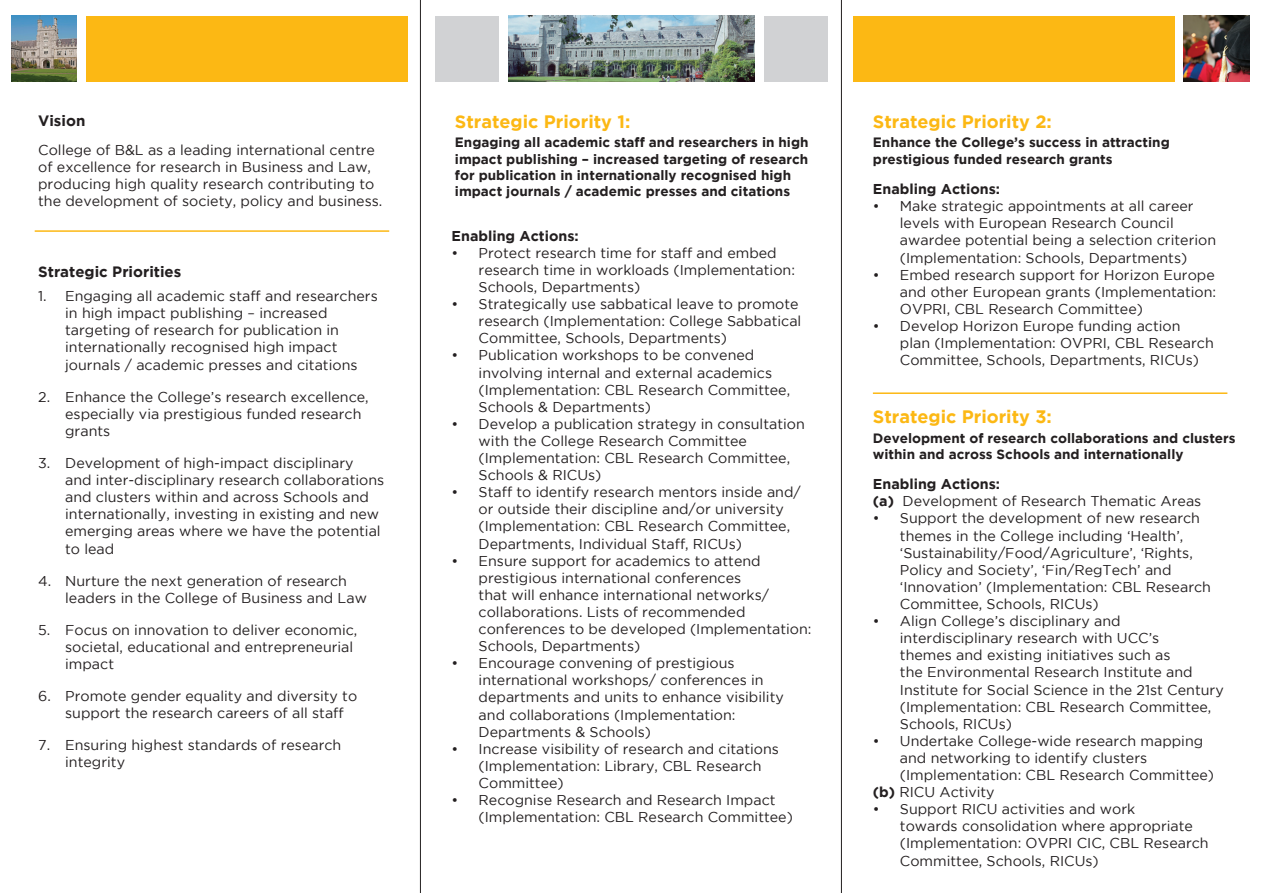
<style>
.page{position:relative;width:1263px;height:893px;background:#fff}
.page>*{position:absolute;margin:0;border:0;box-sizing:border-box;transform-origin:0 0}
.t1{font:700 18px "Gotham";color:#fcb814}
.t2{font:700 15px "Gotham";color:#231f20}
.t3{font:14.25px/17.1px "Gotham";color:#231f20}
.t4{font:700 14.25px "Gotham";color:#231f20}
.t5{font:700 13.5px/16.2px "Gotham";color:#231f20}
.s1{font-weight:700}
</style>
<div class="page">
<hr style="left:420px;top:0;width:1px;height:893px;background:#231f20">
<hr style="left:841px;top:0;width:1px;height:893px;background:#231f20">
<img style="left:1184px;top:16px;width:65px;height:65px">
<img style="left:11px;top:16px;width:66px;height:65px">
<div style="left:853px;top:16px;width:321px;height:66px;background:#fcb814"></div>
<div style="left:86px;top:16px;width:321px;height:66px;background:#fcb814"></div>
<hr style="left:35px;top:230px;width:354px;height:2px;background:#fcb814">
<hr style="left:873px;top:392px;width:354px;height:2px;background:#fcb814">
<div style="left:764px;top:16px;width:64px;height:66px;background:#d1d2d4"></div>
<div style="left:435px;top:16px;width:64px;height:66px;background:#d1d2d4"></div>
<img style="left:508px;top:16px;width:246px;height:65px">
<p class="t2" style="left:38px;top:112px;width:49px">Vision</p>
<p class="t3" style="left:38px;top:141px;width:346px">College of B&amp;L as a leading international centre of excellence for research in Business and Law, producing high quality research contributing to the development of society, policy and business.</p>
<p class="t2" style="left:38px;top:263px;width:145px">Strategic Priorities</p>
<p class="t3" style="left:65px;top:287px;width:314px;text-indent:-27px">1. Engaging all academic staff and researchers in high impact publishing – increased targeting of research for publication in internationally recognised high impact journals / academic presses and citations</p>
<p class="t3" style="left:65px;top:388px;width:305px;text-indent:-27px">2. Enhance the College’s research excellence, especially via prestigious funded research grants</p>
<p class="t3" style="left:65px;top:454px;width:321px;text-indent:-27px">3. Development of high-impact disciplinary<br>and inter-disciplinary research collaborations and clusters within and across Schools and internationally, investing in existing and new emerging areas where we have the potential to lead</p>
<p class="t3" style="left:65px;top:572px;width:303px;text-indent:-27px">4. Nurture the next generation of research leaders in the College of Business and Law</p>
<p class="t3" style="left:65px;top:621px;width:294px;text-indent:-27px">5. Focus on innovation to deliver economic, societal, educational and entrepreneurial impact</p>
<p class="t3" style="left:65px;top:687px;width:294px;text-indent:-27px">6. Promote gender equality and diversity to support the research careers of all staff</p>
<p class="t3" style="left:65px;top:736px;width:278px;text-indent:-27px">7. Ensuring highest standards of research integrity</p>
<p class="t1" style="left:455px;top:111px;width:177px">Strategic Priority 1:</p>
<p class="t5" style="left:455px;top:134px;width:355px">Engaging all academic staff and researchers in high impact publishing – increased targeting of research for publication in internationally recognised high impact journals / academic presses and citations</p>
<p class="t4" style="left:452px;top:227px;width:129px">Enabling Actions:</p>
<p class="t3" style="left:479px;top:244px;width:318px;text-indent:-27px">• Protect research time for staff and embed research time in workloads (Implementation:<br>Schools, Departments)</p>
<p class="t3" style="left:479px;top:295px;width:324px;text-indent:-27px">• Strategically use sabbatical leave to promote research (Implementation: College Sabbatical<br>Committee, Schools, Departments)</p>
<p class="t3" style="left:479px;top:347px;width:313px;text-indent:-27px">• Publication workshops to be convened involving internal and external academics (Implementation: CBL Research Committee, Schools &amp; Departments)</p>
<p class="t3" style="left:479px;top:415px;width:328px;text-indent:-27px">• Develop a publication strategy in consultation with the College Research Committee (Implementation: CBL Research Committee, Schools &amp; RICUs)</p>
<p class="t3" style="left:479px;top:483px;width:324px;text-indent:-27px">• Staff to identify research mentors inside and/ or outside their discipline and/or university (Implementation: CBL Research Committee, Departments, Individual Staff, RICUs)</p>
<p class="t3" style="left:479px;top:552px;width:334px;text-indent:-27px">• Ensure support for academics to attend prestigious international conferences<br>that will enhance international networks/ collaborations. Lists of recommended conferences to be developed (Implementation:<br>Schools, Departments)</p>
<p class="t3" style="left:479px;top:654px;width:307px;text-indent:-27px">• Encourage convening of prestigious international workshops/ conferences in departments and units to enhance visibility and collaborations (Implementation:<br>Departments &amp; Schools)</p>
<p class="t3" style="left:479px;top:740px;width:302px;text-indent:-27px">• Increase visibility of research and citations (Implementation: Library, CBL Research<br>Committee)</p>
<p class="t3" style="left:479px;top:791px;width:316px;text-indent:-27px">• Recognise Research and Research Impact (Implementation: CBL Research Committee)</p>
<p class="t1" style="left:873px;top:111px;width:181px">Strategic Priority 2:</p>
<p class="t5" style="left:873px;top:134px;width:298px">Enhance the College’s success in attracting prestigious funded research grants</p>
<p class="t4" style="left:873px;top:181px;width:129px">Enabling Actions:</p>
<p class="t3" style="left:900px;top:197px;width:318px;text-indent:-27px">• Make strategic appointments at all career levels with European Research Council awardee potential being a selection criterion (Implementation: Schools, Departments)</p>
<p class="t3" style="left:900px;top:266px;width:318px;text-align:justify;text-indent:-27px">• Embed research support for Horizon Europe and other European grants (Implementation:<br>OVPRI, CBL Research Committee)</p>
<p class="t3" style="left:900px;top:317px;width:315px;text-indent:-27px">• Develop Horizon Europe funding action plan (Implementation: OVPRI, CBL Research<br>Committee, Schools, Departments, RICUs)</p>
<p class="t1" style="left:873px;top:407px;width:181px">Strategic Priority 3:</p>
<p class="t5" style="left:873px;top:430px;width:364px">Development of research collaborations and clusters within and across Schools and internationally</p>
<p class="t4" style="left:873px;top:476px;width:129px">Enabling Actions:</p>
<p class="t3" style="left:873px;top:493px;width:330px"><span class="s1">(a)</span> Development of Research Thematic Areas</p>
<p class="t3" style="left:900px;top:510px;width:313px;text-indent:-27px">• Support the development of new research themes in the College including ‘Health’, ‘Sustainability/Food/Agriculture’, ‘Rights, Policy and Society’, ‘Fin/RegTech’ and ‘Innovation’ (Implementation: CBL Research Committee, Schools, RICUs)</p>
<p class="t3" style="left:900px;top:612px;width:325px;text-indent:-27px">• Align College’s disciplinary and interdisciplinary research with UCC’s<br>themes and existing initiatives such as<br>the Environmental Research Institute and Institute for Social Science in the 21st Century (Implementation: CBL Research Committee, Schools, RICUs)</p>
<p class="t3" style="left:900px;top:732px;width:316px;text-indent:-27px">• Undertake College-wide research mapping and networking to identify clusters (Implementation: CBL Research Committee)</p>
<p class="t3" style="left:873px;top:783px;width:123px"><span class="s1">(b)</span> RICU Activity</p>
<p class="t3" style="left:900px;top:800px;width:310px;text-indent:-27px">• Support RICU activities and work<br>towards consolidation where appropriate (Implementation: OVPRI CIC, CBL Research Committee, Schools, RICUs)</p>
</div>
